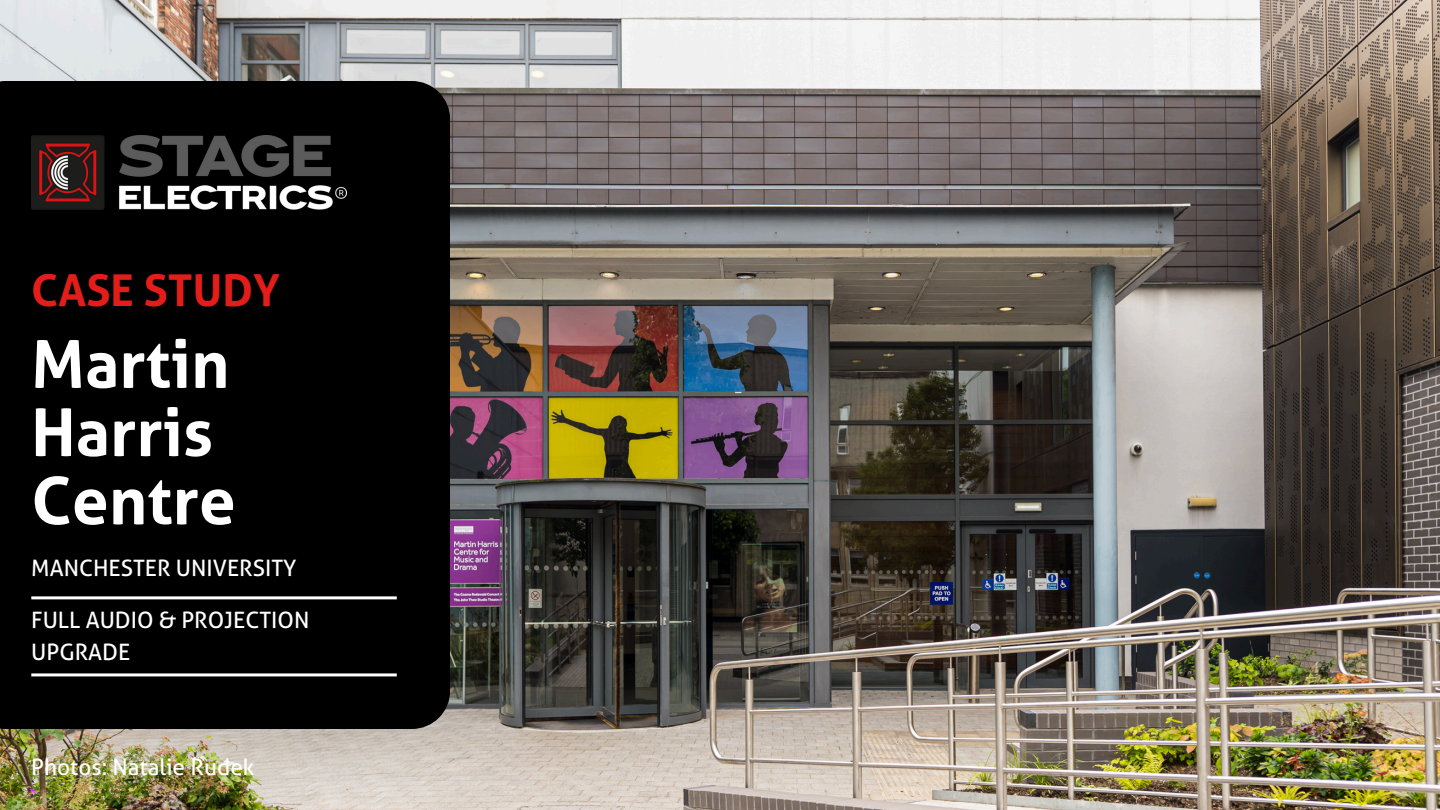
<style>
.page{position:relative;width:1440px;height:810px;background:#fff}
.page>*{position:absolute;margin:0;border:0;box-sizing:border-box;transform-origin:0 0}
.t1{font:700 65.7px/68.2px "Aller";color:#fff}
.t2{font:700 44px "Aller";color:#e31d1a}
.t3{font:22.6px/31.5px "Aller";color:#fff}
</style>
<div class="page">
<img style="left:0;top:0;width:1440px;height:810px">
<div style="left:0;top:81px;width:450px;height:648px;background:#000"></div>
<hr style="left:31px;top:596px;width:366px;height:3px;background:#fff">
<hr style="left:31px;top:673px;width:366px;height:3px;background:#fff">
<img style="left:31px;top:136px;width:315px;height:73px">
<h2 class="t2" style="left:31px;top:265px;width:250px">CASE STUDY</h2>
<h3 class="t1" style="left:31px;top:331px;width:206px">Martin<br>Harris<br>Centre</h3>
<h1 class="t3" style="left:31px;top:553px;width:267px">MANCHESTER UNIVERSITY</h1>
<h3 class="t3" style="left:31px;top:605px;width:280px">FULL AUDIO &amp; PROJECTION<br>UPGRADE</h3>
<p class="t3" style="left:31px;top:751px;width:225px">Photos: Natalie Rudek</p>
</div>
